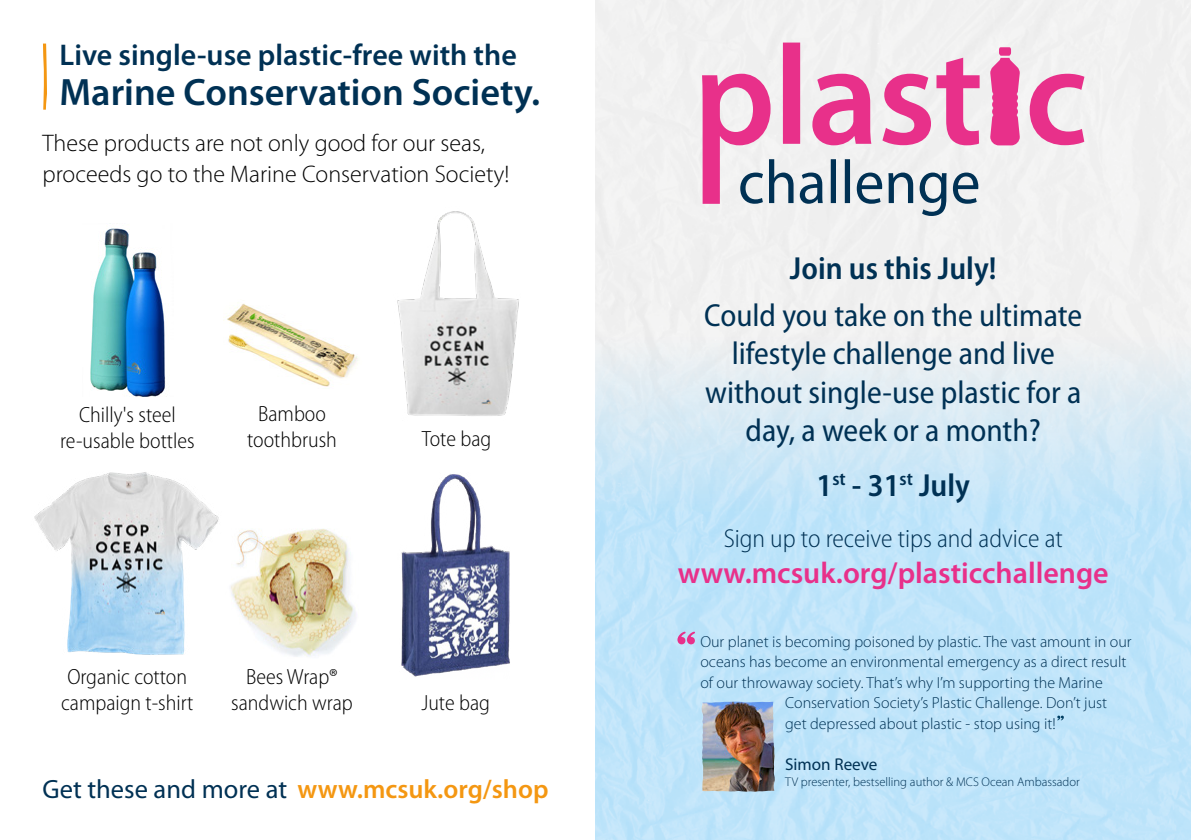
<style>
.page{position:relative;width:1191px;height:840px;background:#fff}
.page>*{position:absolute;margin:0;border:0;box-sizing:border-box;transform-origin:0 0}
.t1{font:600 38.2px "Myriad Pro";color:#003154}
.t2{font:semi-condensed 32px/38.4px "Myriad Pro";color:#003154;text-align:center}
.t3{font:600 semi-condensed 32px "Myriad Pro";color:#003154}
.t4{font:600 30px "Myriad Pro";color:#003154}
.t5{font:600 30px "Myriad Pro";color:#e8308a}
.t6{font:600 26.4px "Myriad Pro";color:#f49712}
.t7{font:300 semi-condensed 26px "Myriad Pro";color:#003154}
.t8{font:300 24px/31.2px "Myriad Pro";color:#000}
.t9{font:300 semi-condensed 22px/26.4px "Myriad Pro";color:#000;text-align:center}
.t10{font:17.2px "Myriad Pro";color:#003154}
.t11{font:300 16px "Myriad Pro";color:#003154}
.t12{font:300 12.6px "Myriad Pro";color:#003154}
.s1{font-weight:400;color:#003154}
</style>
<div class="page">
<img style="left:227px;top:303px;width:119px;height:84px">
<img style="left:231px;top:528px;width:120px;height:129px">
<svg style="left:595px;top:0;width:596px;height:839px"></svg>
<img style="left:34px;top:472px;width:185px;height:183px">
<img style="left:346px;top:211px;width:173px;height:205px">
<svg style="left:43px;top:44px;width:4px;height:66px"></svg>
<svg style="left:702px;top:43px;width:382px;height:161px;fill:#efefef"></svg>
<svg style="left:740px;top:159px;width:238px;height:57px"></svg>
<img style="left:351px;top:474px;width:159px;height:203px">
<img style="left:90px;top:228px;width:76px;height:168px">
<img style="left:701px;top:701px;width:73px;height:90px">
<svg style="left:1057px;top:715px;width:6px;height:5px"></svg>
<svg style="left:677px;top:631px;width:18px;height:13px"></svg>
<h3 class="t4" style="left:60px;top:36px;width:459px">Live single-use plastic-free with the</h3>
<h1 class="t1" style="left:60px;top:68px;width:482px">Marine Conservation Society.</h1>
<h3 class="t8" style="left:43px;top:127px;width:468px">These products are not only good for our seas, proceeds go to the Marine Conservation Society!</h3>
<h3 class="t9" style="left:60px;top:401px;width:136px">Chilly's steel re-usable bottles</h3>
<h3 class="t9" style="left:247px;top:400px;width:91px">Bamboo toothbrush</h3>
<h3 class="t9" style="left:422px;top:426px;width:71px">Tote bag</h3>
<h3 class="t9" style="left:61px;top:663px;width:134px;text-align:left">Organic cotton campaign t-shirt</h3>
<h3 class="t9" style="left:231px;top:663px;width:123px">Bees Wrap® sandwich wrap</h3>
<h3 class="t9" style="left:421px;top:689px;width:70px">Jute bag</h3>
<h3 class="t6" style="left:43px;top:771px;width:507px"><span class="s1">Get these and more at</span> www.mcsuk.org/shop</h3>
<h2 class="t3" style="left:790px;top:250px;width:208px">Join us this July!</h2>
<h2 class="t2" style="left:704px;top:296px;width:379px">Could you take on the ultimate lifestyle challenge and live without single-use plastic for a day, a week or a month?</h2>
<h2 class="t3" style="left:816px;top:467px;width:155px">1<sup>st</sup> - 31<sup>st</sup> July</h2>
<h3 class="t7" style="left:723px;top:524px;width:340px">Sign up to receive tips and advice at</h3>
<h3 class="t5" style="left:677px;top:553px;width:432px">www.mcsuk.org/plasticchallenge</h3>
<p class="t11" style="left:700px;top:631px;width:433px">Our planet is becoming poisoned by plastic. The vast amount in our</p>
<p class="t11" style="left:700px;top:652px;width:427px">oceans has become an environmental emergency as a direct result</p>
<p class="t11" style="left:700px;top:672px;width:404px">of our throwaway society. That’s why I’m supporting the Marine</p>
<p class="t11" style="left:785px;top:693px;width:323px">Conservation Society’s Plastic Challenge. Don’t just</p>
<p class="t11" style="left:785px;top:713px;width:272px">get depressed about plastic - stop using it!</p>
<p class="t10" style="left:785px;top:753px;width:94px">Simon Reeve</p>
<p class="t12" style="left:785px;top:774px;width:296px">TV presenter, bestselling author &amp; MCS Ocean Ambassador</p>
</div>
